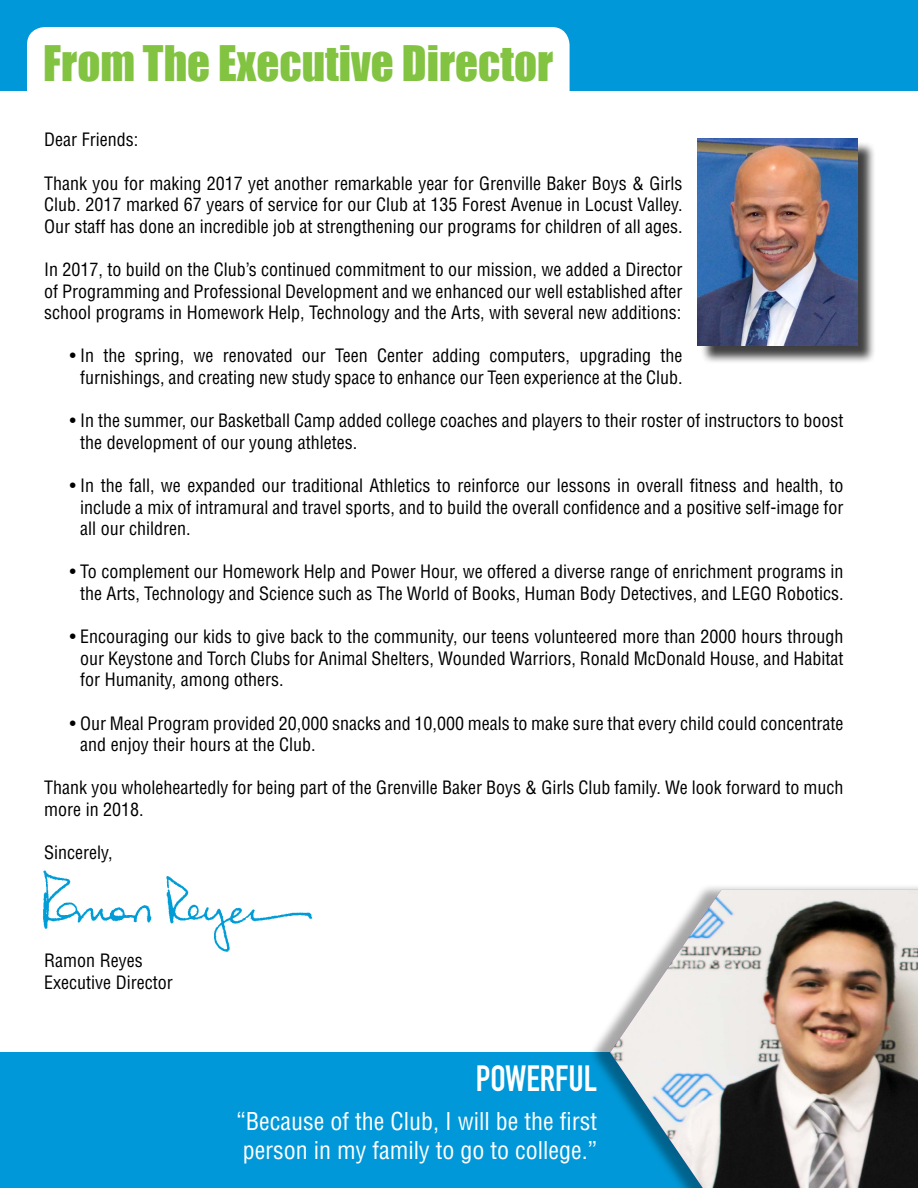
<style>
.page{position:relative;width:918px;height:1188px;background:#fff}
.page>*{position:absolute;margin:0;border:0;box-sizing:border-box;transform-origin:0 0}
.t1{font:45px "Impact";color:#82c341}
.t2{font:700 36px "DIN Condensed";color:#fff}
.t3{font:condensed 24px/28.8px "Helvetica";color:#fff}
.t4{font:condensed 18px/21.6px "Helvetica";color:#000;text-align:justify}
</style>
<div class="page">
<img style="left:42px;top:870px;width:271px;height:82px">
<div style="left:0;top:0;width:918px;height:91px;background:#0098d8"></div>
<div style="left:27px;top:27px;width:543px;height:87px;background:#fff;border-radius:18px"></div>
<div style="left:700px;top:141px;width:176px;height:223px;background:#000;opacity:.75"></div>
<img style="left:698px;top:139px;width:160px;height:207px">
<div style="left:0;top:1052px;width:918px;height:136px;background:#0098d8"></div>
<div style="left:588px;top:883px;width:330px;height:305px;background:#000;opacity:.35"></div>
<img style="left:610px;top:890px;width:308px;height:298px">
<h1 class="t1" style="left:43px;top:28px;width:511px">From The Executive Director</h1>
<p class="t4" style="left:44px;top:129px;width:95px">Dear Friends:</p>
<p class="t4" style="left:44px;top:172px;width:640px">Thank you for making 2017 yet another remarkable year for Grenville Baker Boys &amp; Girls Club. 2017 marked 67 years of service for our Club at 135 Forest Avenue in Locust Valley.<br>Our staff has done an incredible job at strengthening our programs for children of all ages.</p>
<p class="t4" style="left:44px;top:258px;width:640px">In 2017, to build on the Club’s continued commitment to our mission, we added a Director of Programming and Professional Development and we enhanced our well established after school programs in Homework Help, Technology and the Arts, with several new additions:</p>
<p class="t4" style="left:70px;top:345px;width:614px;text-align:center">• In the spring, we renovated our Teen Center adding computers, upgrading the furnishings, and creating new study space to enhance our Teen experience at the Club.</p>
<p class="t4" style="left:80px;top:410px;width:765px;text-indent:-10px">• In the summer, our Basketball Camp added college coaches and players to their roster of instructors to boost the development of our young athletes.</p>
<p class="t4" style="left:80px;top:474px;width:765px;text-indent:-10px">• In the fall, we expanded our traditional Athletics to reinforce our lessons in overall fitness and health, to include a mix of intramural and travel sports, and to build the overall confidence and a positive self-image for all our children.</p>
<p class="t4" style="left:70px;top:561px;width:775px;text-align:center">• To complement our Homework Help and Power Hour, we offered a diverse range of enrichment programs in the Arts, Technology and Science such as The World of Books, Human Body Detectives, and LEGO Robotics.</p>
<p class="t4" style="left:80px;top:626px;width:765px;text-indent:-10px">• Encouraging our kids to give back to the community, our teens volunteered more than 2000 hours through our Keystone and Torch Clubs for Animal Shelters, Wounded Warriors, Ronald McDonald House, and Habitat for Humanity, among others.</p>
<p class="t4" style="left:80px;top:712px;width:765px;text-indent:-10px">• Our Meal Program provided 20,000 snacks and 10,000 meals to make sure that every child could concentrate and enjoy their hours at the Club.</p>
<p class="t4" style="left:44px;top:777px;width:801px">Thank you wholeheartedly for being part of the Grenville Baker Boys &amp; Girls Club family. We look forward to much more in 2018.</p>
<p class="t4" style="left:44px;top:842px;width:70px">Sincerely,</p>
<p class="t4" style="left:44px;top:950px;width:130px">Ramon Reyes<br>Executive Director</p>
<h2 class="t2" style="left:476px;top:1054px;width:123px">POWERFUL</h2>
<h3 class="t3" style="left:237px;top:1107px;width:362px">“Because of the Club, I will be the first person in my family to go to college.”</h3>
</div>
